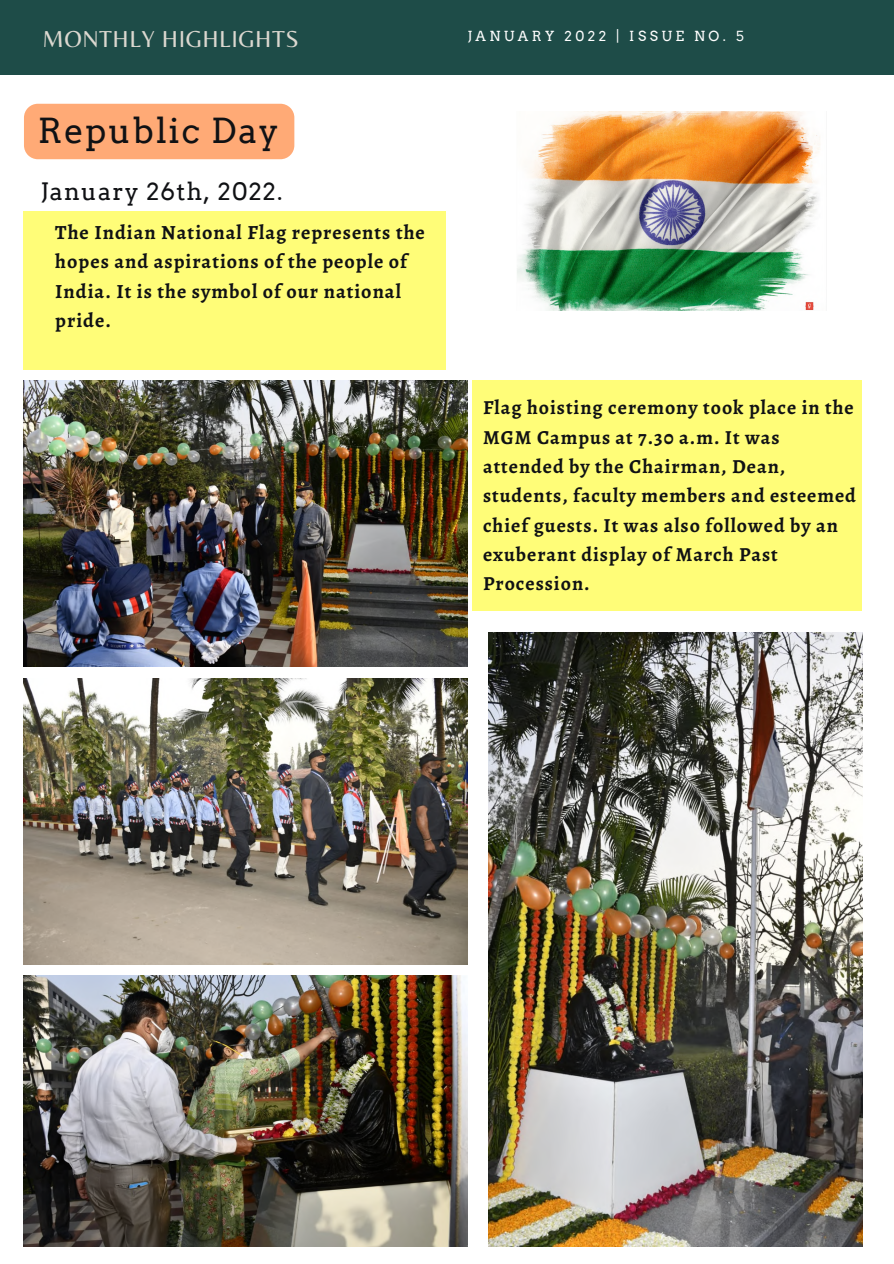
<style>
.page{position:relative;width:894px;height:1264px;background:#fff}
.page>*{position:absolute;margin:0;border:0;box-sizing:border-box;transform-origin:0 0}
.t1{font:34.5px "Arvo";letter-spacing:.05em;color:#101114}
.t2{font:24px "Arvo";letter-spacing:.05em;color:#101114}
.t3{font:24px "Belleza";letter-spacing:.02em;color:#dcd8d0}
.t4{font:700 20.1px/29.2px "Alegreya";letter-spacing:.05em;color:#101114}
.t5{font:700 19.95px/29.2px "Alegreya";letter-spacing:.05em;color:#101114}
.t6{font:13.95px "Arvo";letter-spacing:.25em;color:#fff}
</style>
<div class="page">
<div style="left:0;top:0;width:893px;height:74px;background:#1e4c48"></div>
<img style="left:517px;top:111px;width:303px;height:200px">
<img style="left:23px;top:380px;width:444px;height:286px">
<img style="left:488px;top:632px;width:373px;height:614px">
<img style="left:23px;top:678px;width:444px;height:286px">
<img style="left:23px;top:976px;width:444px;height:270px">
<div style="left:23px;top:211px;width:422px;height:159px;background:#fffd78"></div>
<div style="left:24px;top:104px;width:270px;height:55px;background:#ffaa76"></div>
<div style="left:472px;top:380px;width:390px;height:231px;background:#fffd78"></div>
<p class="t3" style="left:43px;top:25px;width:257px">MONTHLY HIGHLIGHTS</p>
<h1 class="t1" style="left:38px;top:110px;width:242px">Republic Day</h1>
<p class="t2" style="left:41px;top:177px;width:243px">January 26th, 2022.</p>
<p class="t4" style="left:55px;top:217px;width:371px">The Indian National Flag represents the hopes and aspirations of the people of<br>India. It is the symbol of our national pride.</p>
<p class="t6" style="left:467px;top:28px;width:278px">JANUARY 2022 | ISSUE NO. 5</p>
<p class="t5" style="left:483px;top:393px;width:374px">Flag hoisting ceremony took place in the<br>MGM Campus at 7.30 a.m. It was attended by the Chairman, Dean, students, faculty members and esteemed chief guests. It was also followed by an exuberant display of March Past<br>Procession.</p>
</div>
